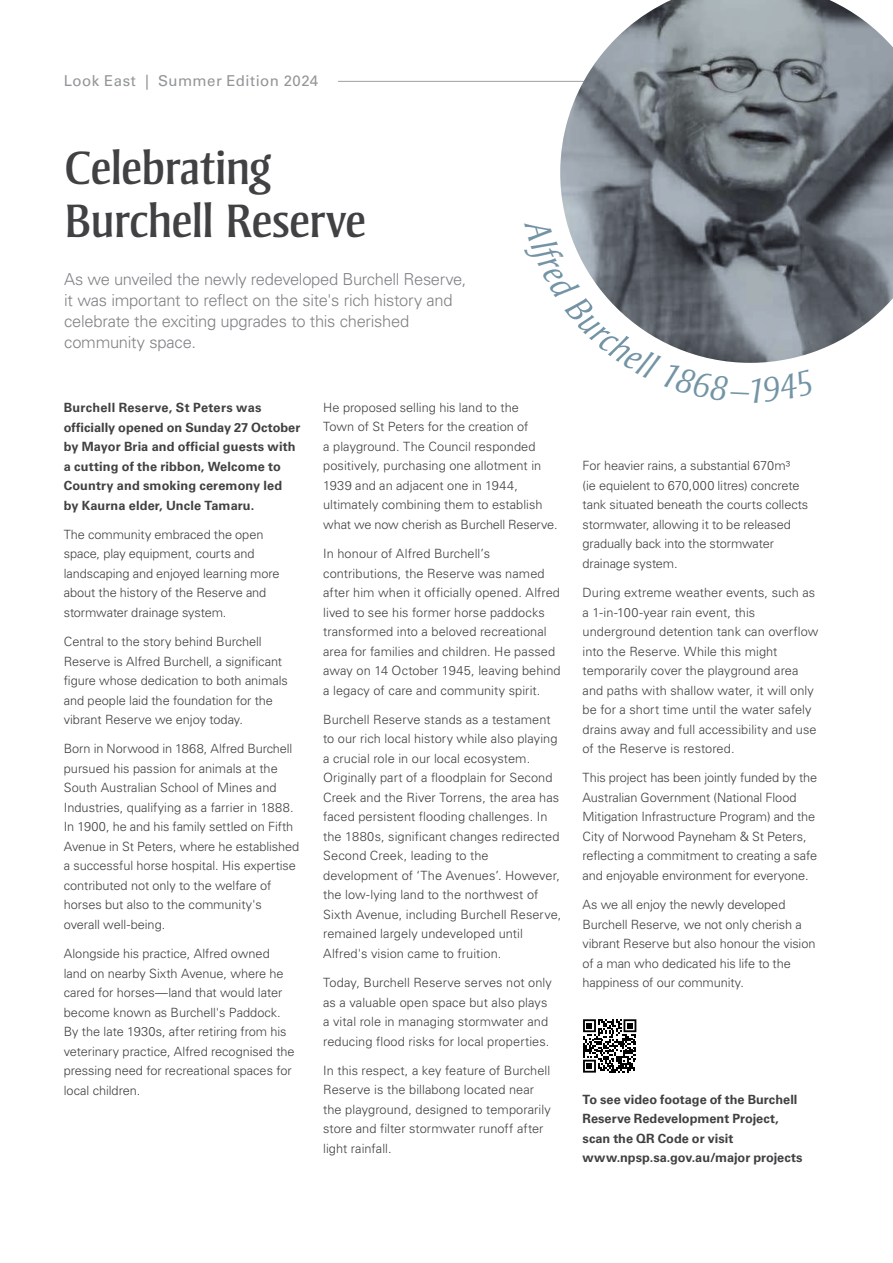
<style>
.page{position:relative;width:893px;height:1263px;background:#fff}
.page>*{position:absolute;margin:0;border:0;box-sizing:border-box;transform-origin:0 0}
.t1{font:48px/52.5px "Strayhorn MT Pro";letter-spacing:-.025em;color:#414042}
.t2{font:300 16.5px/21px "Univers LT Pro 45";letter-spacing:-.015em;color:#808285}
.t3{font:15px "Univers LT Pro 55 Roman";letter-spacing:.03em;color:#939598}
.t4{font:300 12.75px/19.5px "Univers LT Pro 45";color:#414042}
.t5{font:700 12.75px/19.5px "Univers LT Pro 65";letter-spacing:.005em;color:#414042}
</style>
<div class="page">
<hr style="left:338px;top:81px;width:481px;height:1px;background:#9d9fa2">
<svg style="left:560px;top:0;width:333px;height:352px;background:#858b91"></svg>
<svg style="left:583px;top:1019px;width:53px;height:54px"></svg>
<svg style="left:560px;top:217px;width:255px;height:146px"></svg>
<p class="t3" style="left:64px;top:70px;width:256px">Look East | Summer Edition 2024</p>
<h1 class="t1" style="left:64px;top:141px;width:304px">Celebrating<br>Burchell Reserve</h1>
<p class="t2" style="left:64px;top:269px;width:404px">As we unveiled the newly redeveloped Burchell Reserve, it was important to reflect on the site's rich history and celebrate the exciting upgrades to this cherished community space.</p>
<p class="t5" style="left:64px;top:397px;width:238px">Burchell Reserve, St Peters was officially opened on Sunday 27 October by Mayor Bria and official guests with a cutting of the ribbon, Welcome to Country and smoking ceremony led<br>by Kaurna elder, Uncle Tamaru.</p>
<p class="t4" style="left:64px;top:524px;width:217px">The community embraced the open space, play equipment, courts and landscaping and enjoyed learning more about the history of the Reserve and stormwater drainage system.</p>
<p class="t4" style="left:64px;top:631px;width:226px">Central to the story behind Burchell Reserve is Alfred Burchell, a significant figure whose dedication to both animals and people laid the foundation for the vibrant Reserve we enjoy today.</p>
<p class="t4" style="left:64px;top:739px;width:237px">Born in Norwood in 1868, Alfred Burchell pursued his passion for animals at the South Australian School of Mines and Industries, qualifying as a farrier in 1888.<br>In 1900, he and his family settled on Fifth Avenue in St Peters, where he established a successful horse hospital. His expertise contributed not only to the welfare of horses but also to the community's overall well-being.</p>
<p class="t4" style="left:64px;top:943px;width:232px">Alongside his practice, Alfred owned land on nearby Sixth Avenue, where he cared for horses—land that would later become known as Burchell's Paddock.<br>By the late 1930s, after retiring from his veterinary practice, Alfred recognised the pressing need for recreational spaces for local children.</p>
<p class="t4" style="left:323px;top:397px;width:236px">He proposed selling his land to the<br>Town of St Peters for the creation of<br>a playground. The Council responded positively, purchasing one allotment in 1939 and an adjacent one in 1944, ultimately combining them to establish what we now cherish as Burchell Reserve.</p>
<p class="t4" style="left:323px;top:544px;width:239px">In honour of Alfred Burchell’s contributions, the Reserve was named after him when it officially opened. Alfred lived to see his former horse paddocks transformed into a beloved recreational area for families and children. He passed away on 14 October 1945, leaving behind a legacy of care and community spirit.</p>
<p class="t4" style="left:323px;top:709px;width:240px">Burchell Reserve stands as a testament to our rich local history while also playing a crucial role in our local ecosystem.<br>Originally part of a floodplain for Second Creek and the River Torrens, the area has faced persistent flooding challenges. In the 1880s, significant changes redirected Second Creek, leading to the development of ‘The Avenues’. However, the low-lying land to the northwest of Sixth Avenue, including Burchell Reserve, remained largely undeveloped until Alfred's vision came to fruition.</p>
<p class="t4" style="left:323px;top:972px;width:230px">Today, Burchell Reserve serves not only as a valuable open space but also plays a vital role in managing stormwater and reducing flood risks for local properties.</p>
<p class="t4" style="left:323px;top:1060px;width:229px">In this respect, a key feature of Burchell Reserve is the billabong located near the playground, designed to temporarily store and filter stormwater runoff after light rainfall.</p>
<p class="t4" style="left:583px;top:456px;width:227px">For heavier rains, a substantial 670m³<br>(ie equielent to 670,000 litres) concrete tank situated beneath the courts collects stormwater, allowing it to be released gradually back into the stormwater drainage system.</p>
<p class="t4" style="left:583px;top:582px;width:237px">During extreme weather events, such as a 1-in-100-year rain event, this underground detention tank can overflow into the Reserve. While this might temporarily cover the playground area and paths with shallow water, it will only be for a short time until the water safely drains away and full accessibility and use of the Reserve is restored.</p>
<p class="t4" style="left:583px;top:768px;width:236px">This project has been jointly funded by the Australian Government (National Flood Mitigation Infrastructure Program) and the City of Norwood Payneham &amp; St Peters, reflecting a commitment to creating a safe and enjoyable environment for everyone.</p>
<p class="t4" style="left:583px;top:894px;width:234px">As we all enjoy the newly developed Burchell Reserve, we not only cherish a vibrant Reserve but also honour the vision of a man who dedicated his life to the happiness of our community.</p>
<p class="t5" style="left:583px;top:1089px;width:222px">To see video footage of the Burchell<br>Reserve Redevelopment Project, scan the QR Code or visit www.npsp.sa.gov.au/major projects</p>
</div>
